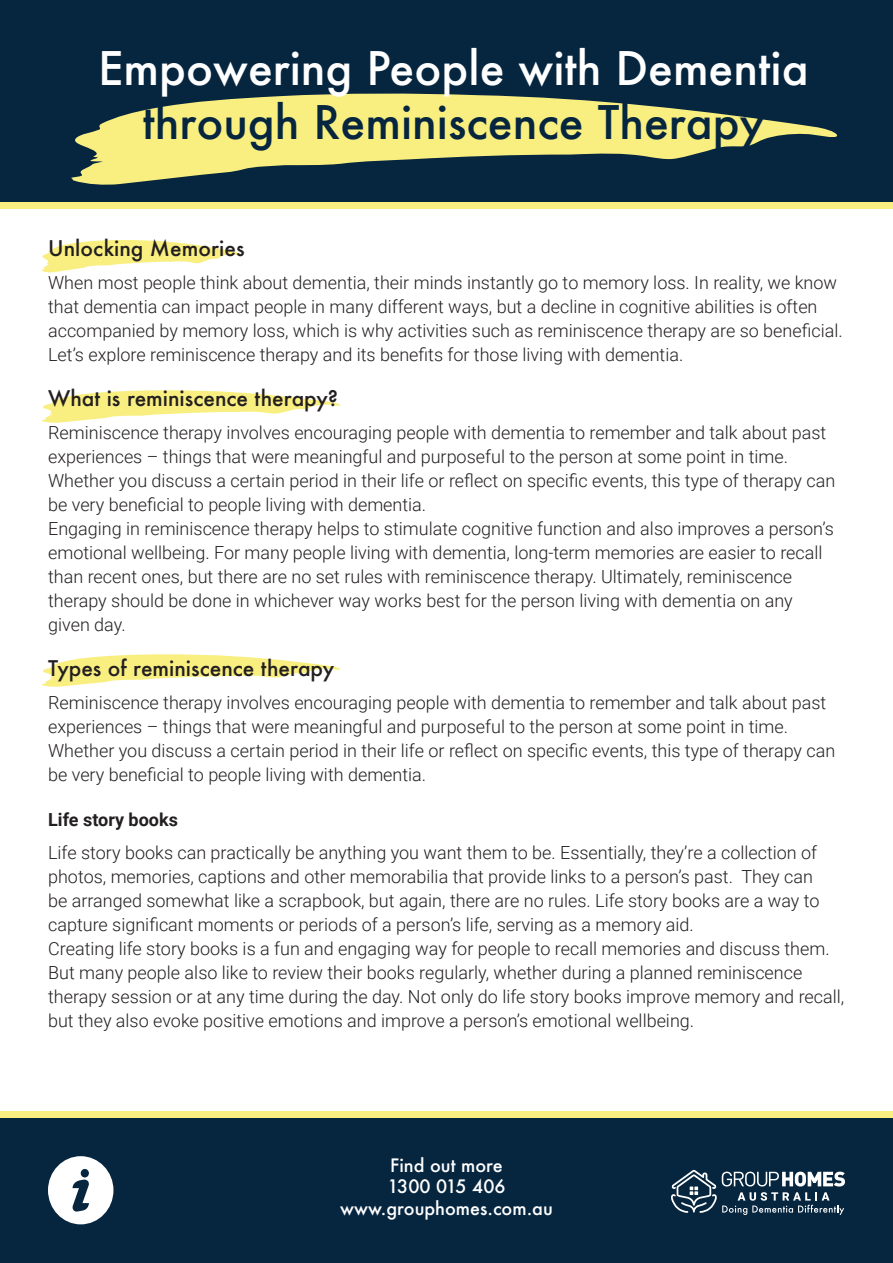
<style>
.page{position:relative;width:893px;height:1263px;background:#fff}
.page>*{position:absolute;margin:0;border:0;box-sizing:border-box;transform-origin:0 0}
.t1{font:500 45px/54px "Futura";color:#fff;text-align:center}
.t2{font:500 21px "Futura";color:#231f20}
.t3{font:300 18px/24px "Roboto";color:#231f20}
.t4{font:500 18px "Futura";color:#fff}
.s1{color:#062640}
.s2{font-weight:700}
</style>
<div class="page">
<svg style="left:41px;top:654px;width:299px;height:33px"></svg>
<svg style="left:41px;top:390px;width:299px;height:33px"></svg>
<svg style="left:41px;top:240px;width:200px;height:33px"></svg>
<div style="left:0;top:0;width:893px;height:202px;background:#062640"></div>
<div style="left:0;top:1117px;width:893px;height:146px;background:#062640"></div>
<div style="left:0;top:202px;width:893px;height:6px;background:#f9ef80"></div>
<div style="left:0;top:1111px;width:893px;height:6px;background:#f9ef80"></div>
<svg style="left:71px;top:93px;width:766px;height:92px;fill:#f9ef80"></svg>
<svg style="left:671px;top:1170px;width:174px;height:45px"></svg>
<svg style="left:48px;top:1156px;width:65px;height:68px"></svg>
<p class="t1" style="left:98px;top:41px;width:712px">Empowering People with Dementia <span class="s1">through Reminiscence Therapy</span></p>
<p class="t2" style="left:48px;top:234px;width:198px">Unlocking Memories</p>
<p class="t3" style="left:48px;top:270px;width:796px">When most people think about dementia, their minds instantly go to memory loss. In reality, we know that dementia can impact people in many different ways, but a decline in cognitive abilities is often accompanied by memory loss, which is why activities such as reminiscence therapy are so beneficial.<br>Let’s explore reminiscence therapy and its benefits for those living with dementia.</p>
<p class="t2" style="left:48px;top:384px;width:291px">What is reminiscence therapy?</p>
<p class="t3" style="left:48px;top:420px;width:789px">Reminiscence therapy involves encouraging people with dementia to remember and talk about past experiences – things that were meaningful and purposeful to the person at some point in time.<br>Whether you discuss a certain period in their life or reflect on specific events, this type of therapy can be very beneficial to people living with dementia.<br>Engaging in reminiscence therapy helps to stimulate cognitive function and also improves a person’s emotional wellbeing. For many people living with dementia, long-term memories are easier to recall than recent ones, but there are no set rules with reminiscence therapy. Ultimately, reminiscence therapy should be done in whichever way works best for the person living with dementia on any given day.</p>
<p class="t2" style="left:48px;top:654px;width:287px">Types of reminiscence therapy</p>
<p class="t3" style="left:48px;top:690px;width:789px">Reminiscence therapy involves encouraging people with dementia to remember and talk about past experiences – things that were meaningful and purposeful to the person at some point in time.<br>Whether you discuss a certain period in their life or reflect on specific events, this type of therapy can be very beneficial to people living with dementia.</p>
<p class="t3" style="left:48px;top:803px;width:771px;line-height:33px"><span class="s2">Life story books<br></span>Life story books can practically be anything you want them to be. Essentially, they’re a collection of</p>
<p class="t3" style="left:48px;top:864px;width:798px">photos, memories, captions and other memorabilia that provide links to a person’s past. They can<br>be arranged somewhat like a scrapbook, but again, there are no rules. Life story books are a way to capture significant moments or periods of a person’s life, serving as a memory aid.<br>Creating life story books is a fun and engaging way for people to recall memories and discuss them.<br>But many people also like to review their books regularly, whether during a planned reminiscence therapy session or at any time during the day. Not only do life story books improve memory and recall, but they also evoke positive emotions and improve a person’s emotional wellbeing.</p>
<p class="t4" style="left:390px;top:1153px;width:114px">Find out more</p>
<p class="t4" style="left:387px;top:1174px;width:120px">1300 015 406</p>
<p class="t4" style="left:340px;top:1196px;width:214px">www.grouphomes.com.au</p>
</div>
